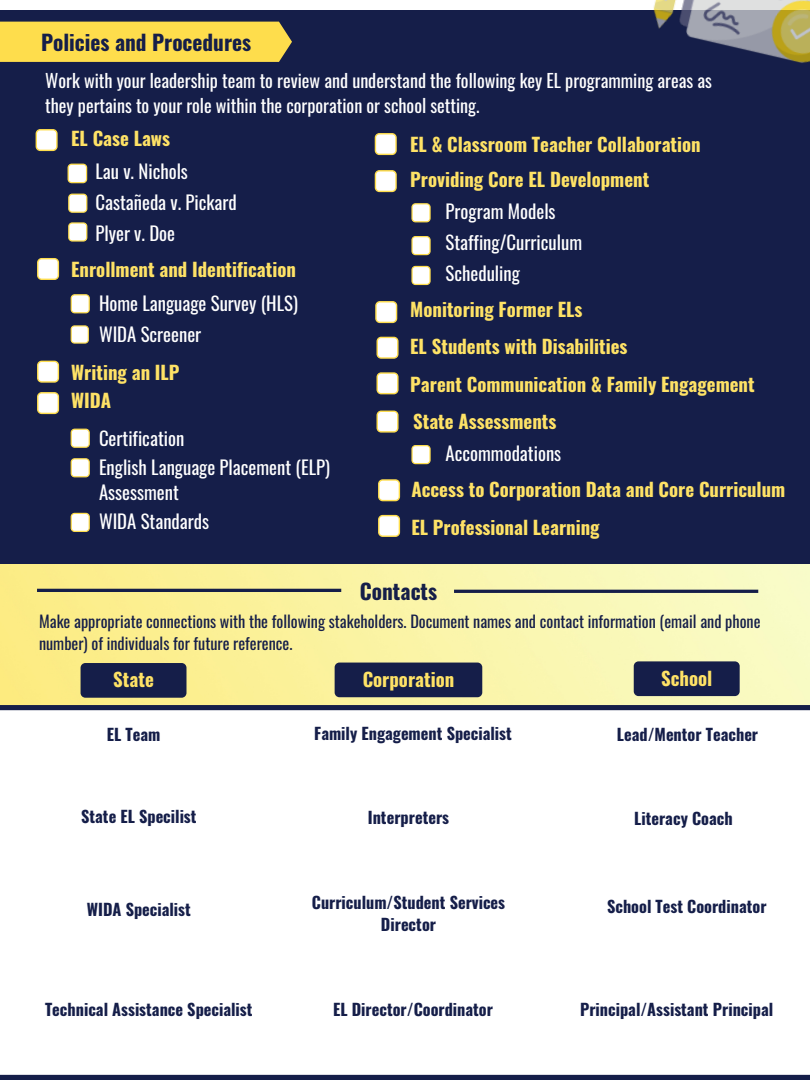
<style>
.page{position:relative;width:810px;height:1080px;background:#fff}
.page>*{position:absolute;margin:0;border:0;box-sizing:border-box;transform-origin:0 0}
.t1{font:700 21.31px "Oswald";color:#151e49}
.t2{font:700 18.75px/37.3px "Oswald";color:#fee266}
.t3{font:18.75px/30.9px "Oswald";color:#fff}
.t4{font:18.19px/25.3px "Oswald";color:#fff}
.t5{font:700 16.25px/22.5px "Oswald";color:#151e49;text-align:center}
.t6{font:16.19px/22.5px "Oswald";color:#151e49}
</style>
<div class="page">
<div style="left:0;top:10px;width:810px;height:569px;background:#151e49"></div>
<div style="left:0;top:22px;width:292px;height:40px;background:#fedd4c"></div>
<img style="left:653px;top:0;width:157px;height:63px">
<img style="left:0;top:564px;width:810px;height:141px">
<div style="left:81px;top:663px;width:105px;height:35px;background:#151e49;border-radius:5px"></div>
<hr style="left:454px;top:590px;width:304px;height:3px;background:#151e49">
<svg style="left:68px;top:164px;width:19px;height:19px"></svg>
<svg style="left:68px;top:194px;width:19px;height:19px"></svg>
<svg style="left:37px;top:361px;width:22px;height:22px"></svg>
<svg style="left:37px;top:392px;width:22px;height:22px"></svg>
<svg style="left:37px;top:258px;width:22px;height:22px"></svg>
<svg style="left:71px;top:325px;width:18px;height:19px"></svg>
<svg style="left:377px;top:411px;width:22px;height:22px"></svg>
<svg style="left:375px;top:133px;width:22px;height:22px"></svg>
<svg style="left:375px;top:170px;width:22px;height:22px"></svg>
<svg style="left:377px;top:337px;width:22px;height:22px"></svg>
<svg style="left:377px;top:372px;width:22px;height:22px"></svg>
<hr style="left:37px;top:589px;width:304px;height:3px;background:#151e49">
<div style="left:335px;top:663px;width:147px;height:34px;background:#151e49;border-radius:5px"></div>
<div style="left:634px;top:661px;width:106px;height:35px;background:#151e49;border-radius:5px"></div>
<div style="left:0;top:705px;width:810px;height:5px;background:#151e49"></div>
<div style="left:0;top:1075px;width:810px;height:5px;background:#151e49"></div>
<svg style="left:36px;top:129px;width:22px;height:22px"></svg>
<svg style="left:71px;top:294px;width:19px;height:19px"></svg>
<svg style="left:71px;top:429px;width:19px;height:19px"></svg>
<svg style="left:71px;top:458px;width:19px;height:19px"></svg>
<svg style="left:71px;top:513px;width:19px;height:19px"></svg>
<svg style="left:375px;top:301px;width:22px;height:22px"></svg>
<svg style="left:411px;top:203px;width:20px;height:19px"></svg>
<svg style="left:411px;top:236px;width:20px;height:19px"></svg>
<svg style="left:411px;top:266px;width:20px;height:19px"></svg>
<svg style="left:411px;top:445px;width:20px;height:19px"></svg>
<svg style="left:378px;top:479px;width:22px;height:22px"></svg>
<svg style="left:378px;top:515px;width:22px;height:22px"></svg>
<svg style="left:68px;top:222px;width:19px;height:20px"></svg>
<p class="t1" style="left:41px;top:26px;width:212px">Policies and Procedures</p>
<p class="t4" style="left:45px;top:67px;width:668px">Work with your leadership team to review and understand the following key EL programming areas as they pertains to your role within the corporation or school setting.</p>
<p class="t2" style="left:71px;top:119px;width:100px">EL Case Laws</p>
<p class="t3" style="left:95px;top:155px;width:143px">Lau v. Nichols<br>Castañeda v. Pickard<br>Plyer v. Doe</p>
<p class="t2" style="left:71px;top:250px;width:226px">Enrollment and Identification</p>
<p class="t3" style="left:99px;top:287px;width:201px">Home Language Survey (HLS)<br>WIDA Screener</p>
<p class="t2" style="left:71px;top:358px;width:110px;line-height:28.2px">Writing an ILP<br>WIDA</p>
<p class="t3" style="left:99px;top:422px;width:87px">Certification</p>
<p class="t3" style="left:99px;top:455px;width:233px;line-height:24.4px">English Language Placement (ELP)<br>Assessment</p>
<p class="t3" style="left:99px;top:505px;width:112px">WIDA Standards</p>
<p class="t2" style="left:410px;top:126px;width:292px;line-height:34.7px">EL &amp; Classroom Teacher Collaboration<br>Providing Core EL Development</p>
<p class="t3" style="left:446px;top:195px;width:138px">Program Models<br>Staffing/Curriculum<br>Scheduling</p>
<p class="t2" style="left:410px;top:289px;width:346px">Monitoring Former ELs<br>EL Students with Disabilities<br>Parent Communication &amp; Family Engagement<br>State Assessments</p>
<p class="t3" style="left:446px;top:437px;width:117px">Accommodations</p>
<p class="t2" style="left:411px;top:470px;width:375px;line-height:37.5px">Access to Corporation Data and Core Curriculum<br>EL Professional Learning</p>
<p class="t1" style="left:360px;top:574px;width:79px">Contacts</p>
<p class="t6" style="left:39px;top:609px;width:723px">Make appropriate connections with the following stakeholders. Document names and contact information (email and phone number) of individuals for future reference.</p>
<p class="t2" style="left:113px;top:660px;width:42px">State</p>
<p class="t2" style="left:363px;top:660px;width:93px">Corporation</p>
<p class="t2" style="left:661px;top:659px;width:53px">School</p>
<p class="t5" style="left:107px;top:723px;width:55px">EL Team</p>
<p class="t5" style="left:314px;top:722px;width:199px">Family Engagement Specialist</p>
<p class="t5" style="left:617px;top:723px;width:143px">Lead/Mentor Teacher</p>
<p class="t5" style="left:81px;top:805px;width:117px">State EL Specilist</p>
<p class="t5" style="left:368px;top:806px;width:83px">Interpreters</p>
<p class="t5" style="left:634px;top:806px;width:100px">Literacy Coach</p>
<p class="t5" style="left:87px;top:898px;width:106px">WIDA Specialist</p>
<p class="t5" style="left:45px;top:997px;width:209px">Technical Assistance Specialist</p>
<p class="t5" style="left:312px;top:890px;width:195px">Curriculum/Student Services<br>Director</p>
<p class="t5" style="left:333px;top:997px;width:161px">EL Director/Coordinator</p>
<p class="t5" style="left:607px;top:894px;width:161px">School Test Coordinator</p>
<p class="t5" style="left:580px;top:997px;width:195px">Principal/Assistant Principal</p>
</div>
